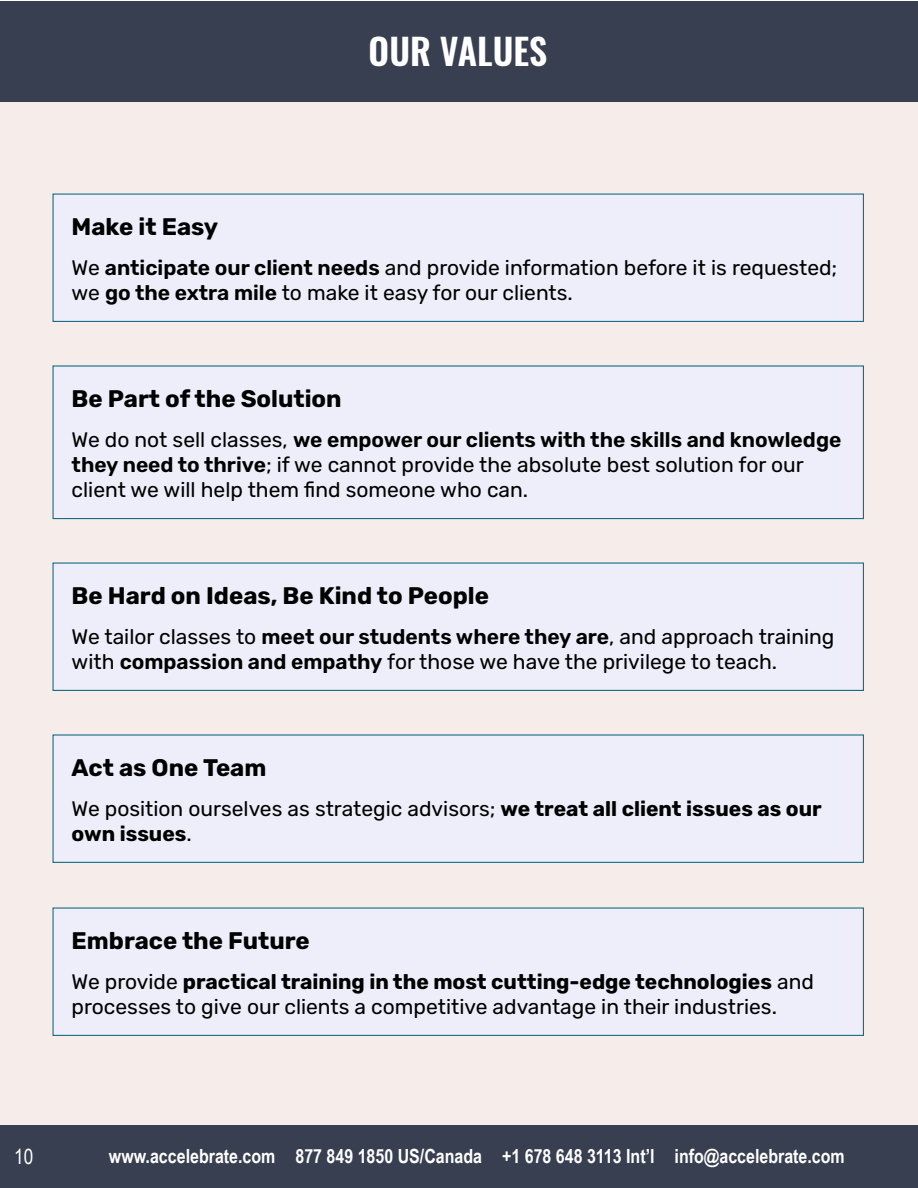
<style>
.page{position:relative;width:918px;height:1188px;background:#fff}
.page>*{position:absolute;margin:0;border:0;box-sizing:border-box;transform-origin:0 0}
.t1{font:600 36px "Oswald";color:#fff}
.t2{font:700 24px "Rubik";color:#000}
.t3{font:21px/25.2px "Rubik";color:#000}
.t4{font:21px "Arial Narrow";color:#fff}
.t5{font:700 19.5px "Arial Narrow";color:#fff}
.s1{font-weight:600}
.s2{font-weight:700}
</style>
<div class="page">
<div style="left:0;top:102px;width:918px;height:1023px;background:#f6edeb"></div>
<div style="left:0;top:1px;width:918px;height:101px;background:#373f50"></div>
<div style="left:0;top:1125px;width:918px;height:62px;background:#373f50"></div>
<div style="left:53px;top:366px;width:810px;height:153px;background:#edeef9"></div>
<div style="left:52px;top:365px;width:812px;height:154px;border:1px solid #146f86"></div>
<div style="left:53px;top:563px;width:810px;height:127px;background:#edeef9"></div>
<div style="left:52px;top:562px;width:812px;height:129px;border:1px solid #146f86"></div>
<div style="left:53px;top:735px;width:810px;height:127px;background:#edeef9"></div>
<div style="left:52px;top:734px;width:812px;height:129px;border:1px solid #146f86"></div>
<div style="left:53px;top:194px;width:810px;height:127px;background:#edeef9"></div>
<div style="left:52px;top:194px;width:812px;height:128px;border:1px solid #146f86"></div>
<div style="left:53px;top:908px;width:810px;height:127px;background:#edeef9"></div>
<div style="left:52px;top:907px;width:812px;height:129px;border:1px solid #146f86"></div>
<p class="t1" style="left:369px;top:26px;width:180px">OUR VALUES</p>
<p class="t2" style="left:72px;top:213px;width:148px">Make it Easy</p>
<p class="t3" style="left:72px;top:255px;width:767px">We <span class="s1">anticipate our client needs</span> and provide information before it is requested; we <span class="s1">go the extra mile</span> to make it easy for our clients.</p>
<p class="t2" style="left:72px;top:385px;width:272px">Be Part of the Solution</p>
<p class="t3" style="left:72px;top:427px;width:771px">We do not sell classes, <span class="s1">we empower our clients with the skills and knowledge they need to thrive</span>; if we cannot provide the absolute best solution for our</p>
<p class="t3" style="left:72px;top:478px;width:458px">client we will help them find someone who can.</p>
<p class="t2" style="left:72px;top:582px;width:419px">Be Hard on Ideas, Be Kind to People</p>
<p class="t3" style="left:72px;top:624px;width:764px">We tailor classes to <span class="s1">meet our students where they are</span>, and approach training with <span class="s1">compassion and empathy</span> for those we have the privilege to teach.</p>
<p class="t2" style="left:72px;top:754px;width:196px">Act as One Team</p>
<p class="t3" style="left:72px;top:796px;width:752px">We position ourselves as strategic advisors; <span class="s2">we treat all client issues as our own issues</span>.</p>
<p class="t2" style="left:72px;top:927px;width:240px">Embrace the Future</p>
<p class="t3" style="left:72px;top:969px;width:744px">We provide <span class="s2">practical training in the most cutting-edge technologies</span> and processes to give our clients a competitive advantage in their industries.</p>
<p class="t4" style="left:14px;top:1141px;width:21px">10</p>
<p class="t5" style="left:109px;top:1142px;width:737px">www.accelebrate.com 877 849 1850 US/Canada +1 678 648 3113 Int’l info@accelebrate.com</p>
</div>
